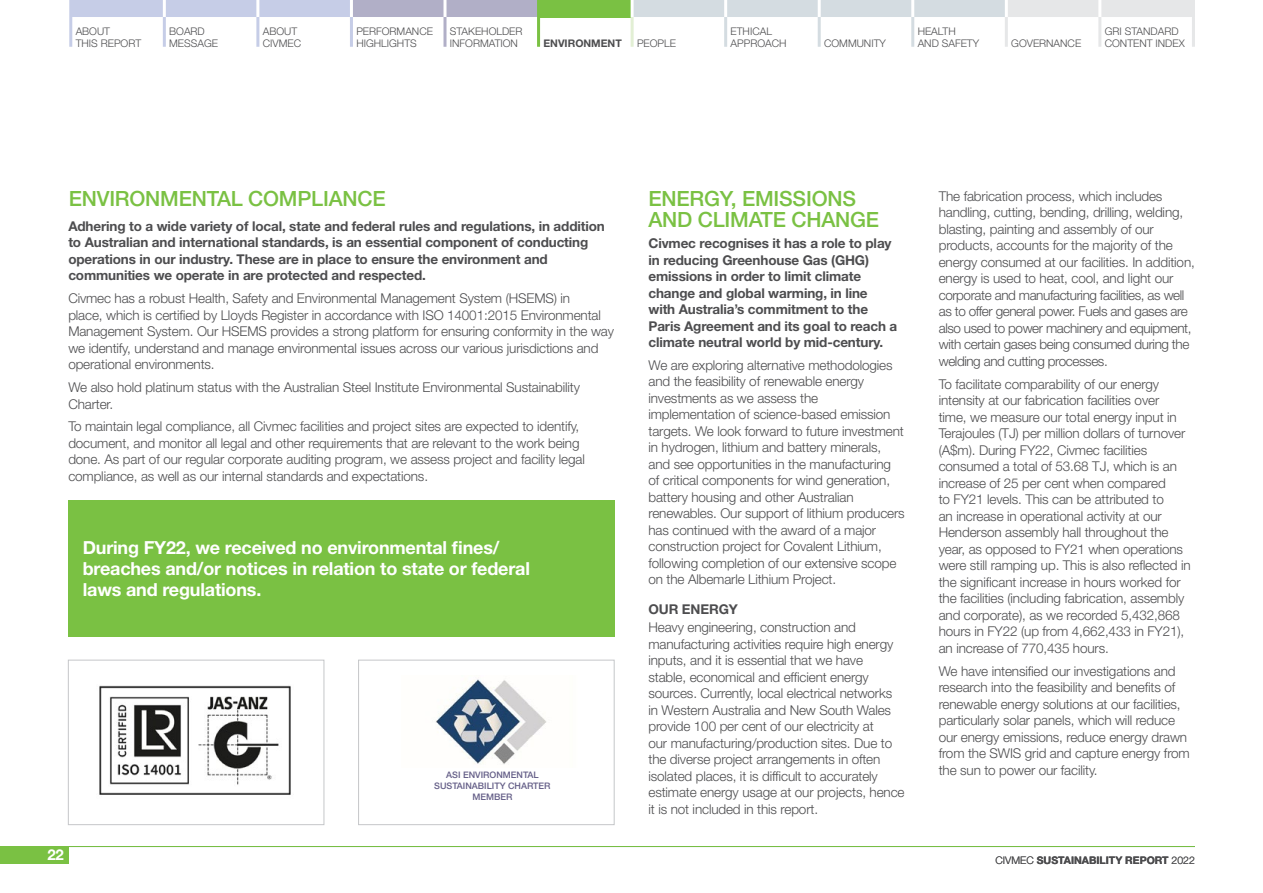
<style>
.page{position:relative;width:1263px;height:893px;background:#fff}
.page>*{position:absolute;margin:0;border:0;box-sizing:border-box;transform-origin:0 0}
.t1{font:500 21px/21px "Helvetica Neue LT Std";letter-spacing:-.01em;color:#7ac143}
.t2{font:700 18px/21px "Helvetica Neue LT Std";letter-spacing:-.01em;color:#fff}
.t3{font:700 15px "Helvetica Neue LT Std";color:#fff}
.t4{font:300 13.5px/16.5px "Helvetica Neue LT Std";letter-spacing:-.01em;color:#4d4d4f}
.t5{font:700 13.5px/16.5px "Helvetica Neue LT Std";letter-spacing:-.01em;color:#4d4d4f}
.t6{font:300 10.5px/12px "Helvetica Neue LT Std";color:#4d4d4f}
.t7{font:700 10.5px "Helvetica Neue LT Std";color:#4d4d4f}
.t8{font:500 9px/10.8px "Helvetica Neue LT Std";color:#645e87;text-align:center}
.s1{font-weight:300}
</style>
<div class="page">
<svg style="left:72px;top:0;width:465px;height:17px"></svg>
<div style="left:538px;top:0;width:94px;height:17px;background:#7ac143"></div>
<svg style="left:634px;top:0;width:558px;height:17px"></svg>
<hr style="left:350px;top:0;width:3px;height:17px;background:#fff">
<hr style="left:443px;top:0;width:3px;height:17px;background:#fff">
<hr style="left:631px;top:0;width:3px;height:17px;background:#fff">
<hr style="left:724px;top:0;width:3px;height:17px;background:#fff">
<hr style="left:818px;top:0;width:3px;height:17px;background:#fff">
<hr style="left:911px;top:0;width:3px;height:17px;background:#fff">
<hr style="left:1005px;top:0;width:3px;height:17px;background:#fff">
<hr style="left:1098px;top:0;width:3px;height:17px;background:#fff">
<hr style="left:631px;top:17px;width:3px;height:30px;background:#e2efd4">
<hr style="left:1192px;top:0;width:3px;height:17px;background:#e6e7e8">
<hr style="left:1192px;top:17px;width:3px;height:30px;background:#e6e7e8">
<hr style="left:163px;top:0;width:3px;height:17px;background:#fff">
<hr style="left:163px;top:17px;width:3px;height:30px;background:#c6cde7">
<hr style="left:69px;top:0;width:3px;height:17px;background:#c6cde7">
<hr style="left:69px;top:17px;width:3px;height:30px;background:#c6cde7">
<hr style="left:724px;top:17px;width:3px;height:30px;background:#d4dce1">
<hr style="left:818px;top:17px;width:3px;height:30px;background:#d4dce1">
<hr style="left:911px;top:17px;width:3px;height:30px;background:#d4dce1">
<hr style="left:1005px;top:17px;width:3px;height:30px;background:#e6e7e8">
<hr style="left:1098px;top:17px;width:3px;height:30px;background:#e6e7e8">
<hr style="left:256px;top:0;width:3px;height:17px;background:#fff">
<hr style="left:256px;top:17px;width:3px;height:30px;background:#c6cde7">
<hr style="left:350px;top:17px;width:3px;height:30px;background:#c6cde7">
<hr style="left:443px;top:17px;width:3px;height:30px;background:#b1afc7">
<hr style="left:537px;top:0;width:3px;height:17px;background:#7ac143">
<hr style="left:537px;top:17px;width:3px;height:30px;background:#7ac143">
<div style="left:0;top:846px;width:68px;height:17px;background:#7ac143"></div>
<hr style="left:0;top:846px;width:1195px;height:1px;background:#7ac143">
<div style="left:68px;top:501px;width:546px;height:136px;background:#7ac143"></div>
<div style="left:68px;top:660px;width:256px;height:165px;border:1px solid #c5c7c9"></div>
<div style="left:358px;top:660px;width:256px;height:165px;border:1px solid #c5c7c9"></div>
<img style="left:99px;top:685px;width:192px;height:110px">
<img style="left:436px;top:679px;width:111px;height:85px">
<p class="t6" style="left:76px;top:25px;width:67px">ABOUT<br>THIS REPORT</p>
<p class="t6" style="left:169px;top:25px;width:50px">BOARD<br>MESSAGE</p>
<p class="t6" style="left:263px;top:25px;width:40px">ABOUT<br>CIVMEC</p>
<p class="t6" style="left:356px;top:25px;width:78px">PERFORMANCE<br>HIGHLIGHTS</p>
<p class="t6" style="left:450px;top:25px;width:74px">STAKEHOLDER<br>INFORMATION</p>
<p class="t7" style="left:543px;top:37px;width:80px">ENVIRONMENT</p>
<p class="t6" style="left:637px;top:37px;width:41px">PEOPLE</p>
<p class="t6" style="left:730px;top:25px;width:58px">ETHICAL<br>APPROACH</p>
<p class="t6" style="left:824px;top:37px;width:63px">COMMUNITY</p>
<p class="t6" style="left:918px;top:25px;width:63px">HEALTH<br>AND SAFETY</p>
<p class="t6" style="left:1011px;top:37px;width:72px">GOVERNANCE</p>
<p class="t6" style="left:1105px;top:25px;width:81px">GRI STANDARD<br>CONTENT INDEX</p>
<h1 class="t1" style="left:69px;top:188px;width:318px">ENVIRONMENTAL COMPLIANCE</h1>
<p class="t5" style="left:68px;top:217px;width:538px">Adhering to a wide variety of local, state and federal rules and regulations, in addition to Australian and international standards, is an essential component of conducting operations in our industry. These are in place to ensure the environment and communities we operate in are protected and respected.</p>
<p class="t4" style="left:68px;top:290px;width:547px">Civmec has a robust Health, Safety and Environmental Management System (HSEMS) in<br>place, which is certified by Lloyds Register in accordance with ISO 14001:2015 Environmental Management System. Our HSEMS provides a strong platform for ensuring conformity in the way we identify, understand and manage environmental issues across our various jurisdictions and operational environments.</p>
<p class="t4" style="left:68px;top:379px;width:513px">We also hold platinum status with the Australian Steel Institute Environmental Sustainability<br>Charter.</p>
<p class="t4" style="left:68px;top:418px;width:518px">To maintain legal compliance, all Civmec facilities and project sites are expected to identify, document, and monitor all legal and other requirements that are relevant to the work being done. As part of our regular corporate auditing program, we assess project and facility legal compliance, as well as our internal standards and expectations.</p>
<h2 class="t2" style="left:83px;top:537px;width:449px">During FY22, we received no environmental fines/ breaches and/or notices in relation to state or federal laws and regulations.</h2>
<p class="t3" style="left:48px;top:845px;width:18px">22</p>
<p class="t8" style="left:434px;top:769px;width:118px">ASI ENVIRONMENTAL<br>SUSTAINABILITY CHARTER<br>MEMBER</p>
<h1 class="t1" style="left:648px;top:188px;width:232px">ENERGY, EMISSIONS<br>AND CLIMATE CHANGE</h1>
<p class="t5" style="left:648px;top:235px;width:250px">Civmec recognises it has a role to play in reducing Greenhouse Gas (GHG) emissions in order to limit climate change and global warming, in line with Australia’s commitment to the Paris Agreement and its goal to reach a climate neutral world by mid-century.</p>
<p class="t4" style="left:648px;top:357px;width:258px">We are exploring alternative methodologies and the feasibility of renewable energy investments as we assess the implementation of science-based emission targets. We look forward to future investment in hydrogen, lithium and battery minerals, and see opportunities in the manufacturing of critical components for wind generation, battery housing and other Australian renewables. Our support of lithium producers has continued with the award of a major construction project for Covalent Lithium, following completion of our extensive scope on the Albemarle Lithium Project.</p>
<p class="t5" style="left:648px;top:600px;width:91px">OUR ENERGY</p>
<p class="t4" style="left:648px;top:619px;width:258px">Heavy engineering, construction and manufacturing activities require high energy inputs, and it is essential that we have<br>stable, economical and efficient energy sources. Currently, local electrical networks in Western Australia and New South Wales provide 100 per cent of our electricity at<br>our manufacturing/production sites. Due to the diverse project arrangements in often isolated places, it is difficult to accurately estimate energy usage at our projects, hence it is not included in this report.</p>
<p class="t4" style="left:939px;top:188px;width:258px">The fabrication process, which includes handling, cutting, bending, drilling, welding, blasting, painting and assembly of our products, accounts for the majority of the energy consumed at our facilities. In addition, energy is used to heat, cool, and light our corporate and manufacturing facilities, as well as to offer general power. Fuels and gases are also used to power machinery and equipment, with certain gases being consumed during the welding and cutting processes.</p>
<p class="t4" style="left:939px;top:375px;width:253px">To facilitate comparability of our energy intensity at our fabrication facilities over<br>time, we measure our total energy input in Terajoules (TJ) per million dollars of turnover (A$m). During FY22, Civmec facilities consumed a total of 53.68 TJ, which is an increase of 25 per cent when compared<br>to FY21 levels. This can be attributed to<br>an increase in operational activity at our Henderson assembly hall throughout the year, as opposed to FY21 when operations were still ramping up. This is also reflected in the significant increase in hours worked for the facilities (including fabrication, assembly and corporate), as we recorded 5,432,868 hours in FY22 (up from 4,662,433 in FY21), an increase of 770,435 hours.</p>
<p class="t4" style="left:939px;top:662px;width:253px">We have intensified our investigations and research into the feasibility and benefits of renewable energy solutions at our facilities, particularly solar panels, which will reduce our energy emissions, reduce energy drawn from the SWIS grid and capture energy from the sun to power our facility.</p>
<p class="t7" style="left:995px;top:854px;width:201px"><span class="s1">CIVMEC</span> SUSTAINABILITY REPORT <span class="s1">2022</span></p>
</div>
